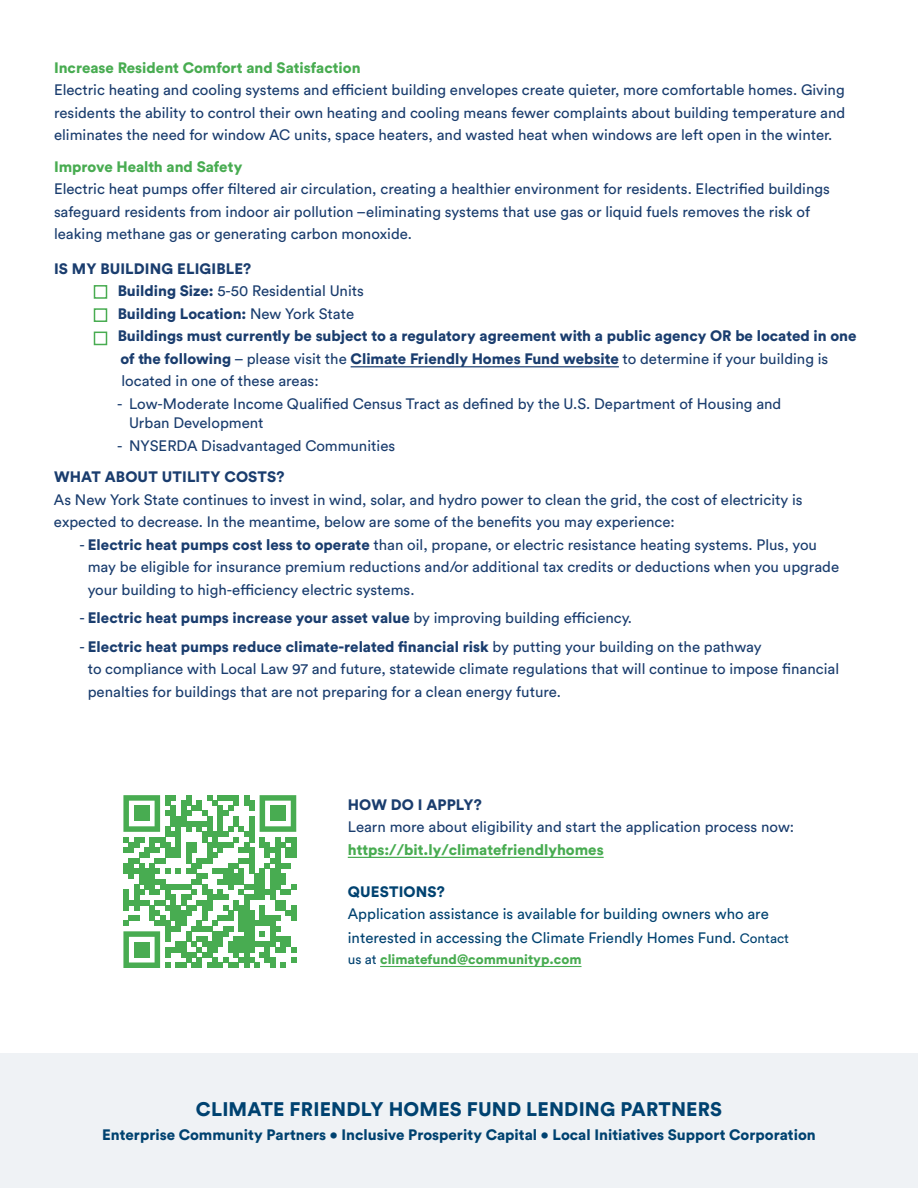
<style>
.page{position:relative;width:918px;height:1188px;background:#fff}
.page>*{position:absolute;margin:0;border:0;box-sizing:border-box;transform-origin:0 0}
.Paragraph_Style_1{font:900 19.5px "Circular Std";letter-spacing:.01em;color:#004270}
.Paragraph_Style_1-2{font:15px/22.5px "Circular Std";color:#1a3d6e}
.Paragraph_Style_1-3{font:900 15px "Circular Std";color:#1a3d6e}
.Paragraph_Style_1-4{font:15px/23.1px "Circular Std";color:#004270}
.Paragraph_Style_1-5{font:900 15px "Circular Std";color:#004270}
.Paragraph_Style_1-6{font:900 15px "Circular Std";color:#48ac51}
.Paragraph_Style_1-7{font:900 13.5px "Circular Std";color:#48ac51}
.s1{font-weight:900}
.s2{font-weight:400}
.s3{font-weight:900;color:#48ac51}
.s4{font-size:13.5px}
.s5{font-weight:400;color:#004270}
</style>
<div class="page">
<div style="left:0;top:1054px;width:918px;height:134px;background:#eff2f5"></div>
<hr style="left:351px;top:366px;width:268px;height:1px;background:#1a3d6e">
<div style="left:94px;top:285px;width:13px;height:14px;border:2px solid #48ac51"></div>
<div style="left:94px;top:332px;width:13px;height:13px;border:2px solid #48ac51"></div>
<div style="left:94px;top:308px;width:13px;height:14px;border:2px solid #48ac51"></div>
<svg style="left:123px;top:795px;width:173px;height:173px"></svg>
<div style="left:134px;top:806px;width:16px;height:15px;background:#48ac51"></div>
<div style="left:270px;top:806px;width:16px;height:15px;background:#48ac51"></div>
<div style="left:134px;top:942px;width:16px;height:16px;background:#48ac51"></div>
<hr style="left:348px;top:857px;width:256px;height:1px;background:#48ac51">
<hr style="left:380px;top:966px;width:202px;height:1px;background:#48ac51">
<p class="Paragraph_Style_1-6" style="left:54px;top:58px;width:308px">Increase Resident Comfort and Satisfaction</p>
<p class="Paragraph_Style_1-2" style="left:54px;top:79px;width:793px;text-align:justify">Electric heating and cooling systems and efficient building envelopes create quieter, more comfortable homes. Giving residents the ability to control their own heating and cooling means fewer complaints about building temperature and eliminates the need for window AC units, space heaters, and wasted heat when windows are left open in the winter.</p>
<p class="Paragraph_Style_1-6" style="left:54px;top:157px;width:190px">Improve Health and Safety</p>
<p class="Paragraph_Style_1-2" style="left:54px;top:178px;width:777px">Electric heat pumps offer filtered air circulation, creating a healthier environment for residents. Electrified buildings safeguard residents from indoor air pollution –eliminating systems that use gas or liquid fuels removes the risk of leaking methane gas or generating carbon monoxide.</p>
<p class="Paragraph_Style_1-3" style="left:54px;top:259px;width:199px">IS MY BUILDING ELIGIBLE?</p>
<p class="Paragraph_Style_1-2" style="left:118px;top:280px;width:248px"><span class="s1">Building Size:</span> 5-50 Residential Units</p>
<p class="Paragraph_Style_1-3" style="left:118px;top:304px;width:238px">Building Location: <span class="s2">New York State</span></p>
<p class="Paragraph_Style_1-3" style="left:118px;top:326px;width:740px">Buildings must currently be subject to a regulatory agreement with a public agency OR be located in one</p>
<p class="Paragraph_Style_1-3" style="left:120px;top:349px;width:709px">of the following <span class="s2">– please visit the</span> Climate Friendly Homes Fund website <span class="s2">to determine if your building is</span></p>
<p class="Paragraph_Style_1-2" style="left:122px;top:370px;width:199px">located in one of these areas:</p>
<p class="Paragraph_Style_1-2" style="left:117px;top:392px;width:666px">- Low-Moderate Income Qualified Census Tract as defined by the U.S. Department of Housing and</p>
<p class="Paragraph_Style_1-2" style="left:129px;top:412px;width:136px">Urban Development</p>
<p class="Paragraph_Style_1-2" style="left:117px;top:434px;width:280px">- NYSERDA Disadvantaged Communities</p>
<p class="Paragraph_Style_1-3" style="left:54px;top:467px;width:232px">WHAT ABOUT UTILITY COSTS?</p>
<p class="Paragraph_Style_1-2" style="left:54px;top:488px;width:750px">As New York State continues to invest in wind, solar, and hydro power to clean the grid, the cost of electricity is expected to decrease. In the meantime, below are some of the benefits you may experience:</p>
<p class="Paragraph_Style_1-2" style="left:80px;top:533px;width:739px">- <span class="s1">Electric heat pumps cost less to operate</span> than oil, propane, or electric resistance heating systems. Plus, you</p>
<p class="Paragraph_Style_1-2" style="left:88px;top:556px;width:753px">may be eligible for insurance premium reductions and/or additional tax credits or deductions when you upgrade</p>
<p class="Paragraph_Style_1-2" style="left:88px;top:578px;width:328px">your building to high-efficiency electric systems.</p>
<p class="Paragraph_Style_1-3" style="left:80px;top:608px;width:554px"><span class="s2">-</span> Electric heat pumps increase your asset value <span class="s2">by improving building efficiency.</span></p>
<p class="Paragraph_Style_1-3" style="left:80px;top:637px;width:684px"><span class="s2">-</span> Electric heat pumps reduce climate-related financial risk <span class="s2">by putting your building on the pathway</span></p>
<p class="Paragraph_Style_1-2" style="left:88px;top:658px;width:753px">to compliance with Local Law 97 and future, statewide climate regulations that will continue to impose financial</p>
<p class="Paragraph_Style_1-2" style="left:88px;top:680px;width:475px">penalties for buildings that are not preparing for a clean energy future.</p>
<p class="Paragraph_Style_1-2" style="left:348px;top:793px;width:448px"><span class="s1">HOW DO I APPLY?<br></span>Learn more about eligibility and start the application process now: <span class="s3">https://bit.ly/climatefriendlyhomes</span></p>
<p class="Paragraph_Style_1-4" style="left:348px;top:880px;width:443px"><span class="s1">QUESTIONS?<br></span>Application assistance is available for building owners who are interested in accessing the Climate Friendly Homes Fund. <span class="s4">Contact</span></p>
<p class="Paragraph_Style_1-7" style="left:348px;top:950px;width:235px"><span class="s5">us at</span> climatefund@communityp.com</p>
<p class="Paragraph_Style_1" style="left:196px;top:1096px;width:528px">CLIMATE FRIENDLY HOMES FUND LENDING PARTNERS</p>
<p class="Paragraph_Style_1-5" style="left:102px;top:1125px;width:715px">Enterprise Community Partners • Inclusive Prosperity Capital • Local Initiatives Support Corporation</p>
</div>
